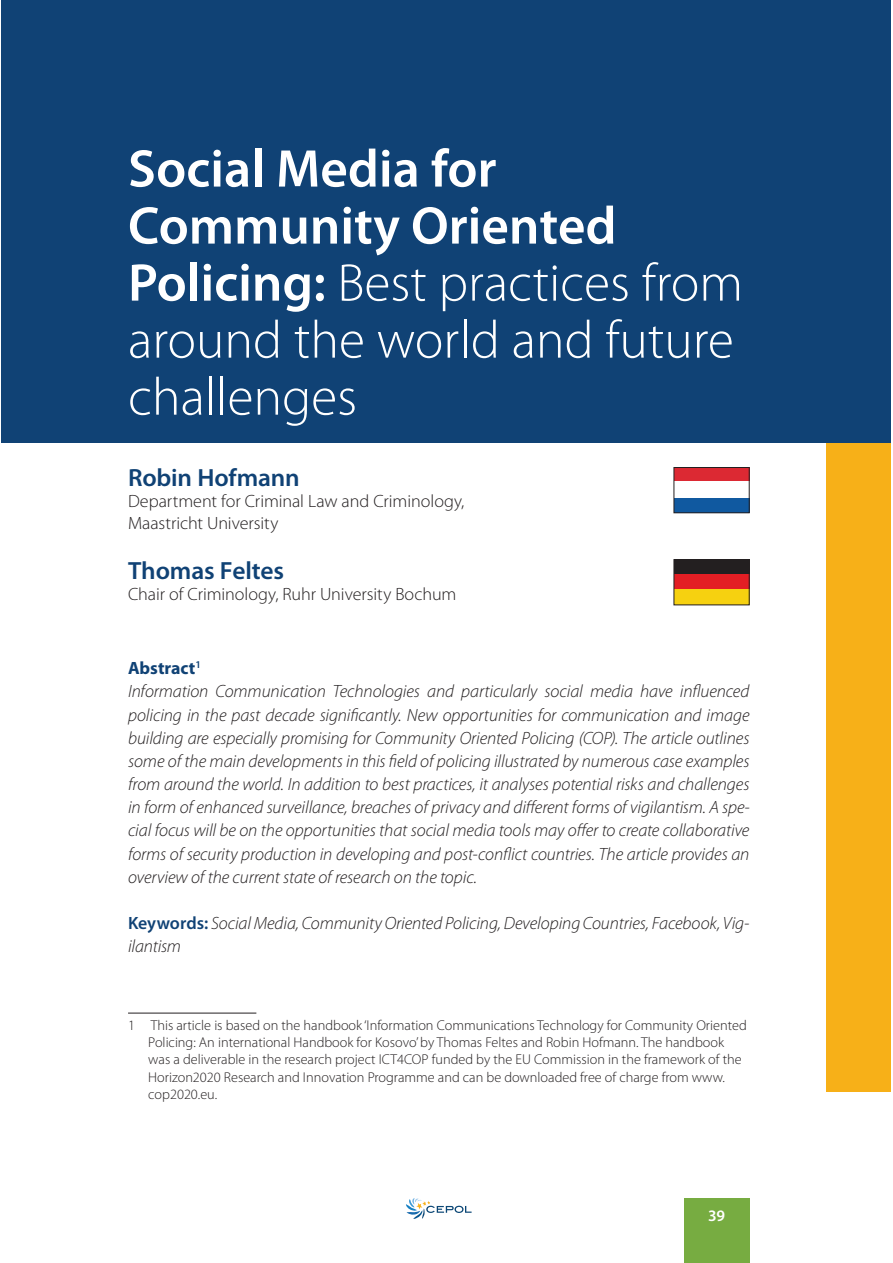
<style>
.page{position:relative;width:893px;height:1263px;background:#fff}
.page>*{position:absolute;margin:0;border:0;box-sizing:border-box;transform-origin:0 0}
.t1{font:300 53.4px/57px "Myriad Pro";color:#fff}
.t2{font:600 24.9px "Myriad Pro";letter-spacing:-.005em;color:#104275}
.t3{font:italic 300 17.85px/23.1px "Myriad Pro";letter-spacing:-.005em;color:#231f20}
.t4{font:300 17.85px/21.5px "Myriad Pro";letter-spacing:-.005em;color:#231f20}
.t5{font:600 16.05px "Myriad Pro";color:#fff}
.t6{font:300 14.25px/17.1px "Myriad Pro";color:#231f20}
.s1{font-weight:600}
.s2{font-weight:700;font-style:normal;color:#104275}
.s3{font-weight:600;font-style:normal;color:#104275}
</style>
<div class="page">
<div style="left:826px;top:0;width:65px;height:1091px;background:#f7b018"></div>
<svg style="left:406px;top:1198px;width:66px;height:21px"></svg>
<div style="left:684px;top:1198px;width:65px;height:65px;background:#77ac41"></div>
<div style="left:2px;top:0;width:889px;height:443px;background:#104275"></div>
<div style="left:674px;top:468px;width:75px;height:45px;background:#dc2933"></div>
<div style="left:674px;top:482px;width:75px;height:31px;background:#fff"></div>
<div style="left:674px;top:499px;width:75px;height:14px;background:#1059a0"></div>
<div style="left:674px;top:467px;width:75px;height:46px;border:1px solid #231f20"></div>
<div style="left:674px;top:560px;width:75px;height:45px;background:#231f20"></div>
<div style="left:674px;top:575px;width:75px;height:30px;background:#e31e24"></div>
<div style="left:674px;top:590px;width:75px;height:15px;background:#f6d110"></div>
<div style="left:674px;top:559px;width:75px;height:46px;border:1px solid #231f20"></div>
<hr style="left:128px;top:1013px;width:128px;height:1px;background:#231f20">
<h1 class="t1" style="left:128px;top:144px;width:616px"><span class="s1">Social Media for<br>Community Oriented<br>Policing:</span> Best practices from around the world and future challenges</h1>
<h2 class="t2" style="left:128px;top:468px;width:173px">Robin Hofmann</h2>
<p class="t4" style="left:128px;top:492px;width:338px">Department for Criminal Law and Criminology,<br>Maastricht University</p>
<h2 class="t2" style="left:128px;top:561px;width:157px">Thomas Feltes</h2>
<p class="t4" style="left:128px;top:585px;width:330px">Chair of Criminology, Ruhr University Bochum</p>
<p class="t3" style="left:128px;top:658px;width:623px"><span class="s2">Abstract</span><sup>1<br></sup>Information Communication Technologies and particularly social media have influenced policing in the past decade significantly. New opportunities for communication and image building are especially promising for Community Oriented Policing (COP). The article outlines some of the main developments in this field of policing illustrated by numerous case examples from around the world. In addition to best practices, it analyses potential risks and challenges in form of enhanced surveillance, breaches of privacy and different forms of vigilantism. A spe&shy;cial focus will be on the opportunities that social media tools may offer to create collaborative forms of security production in developing and post-conflict countries. The article provides an overview of the current state of research on the topic.</p>
<p class="t3" style="left:128px;top:913px;width:623px"><span class="s3">Keywords:</span> Social Media, Community Oriented Policing, Developing Countries, Facebook, Vig&shy;ilantism</p>
<p class="t6" style="left:148px;top:1018px;width:600px;text-indent:-20px">1 This article is based on the handbook ‘Information Communications Technology for Community Oriented Policing: An international Handbook for Kosovo’ by Thomas Feltes and Robin Hofmann. The handbook was a deliverable in the research project ICT4COP funded by the EU Commission in the framework of the Horizon2020 Research and Innovation Programme and can be downloaded free of charge from www. cop2020.eu.</p>
<p class="t5" style="left:708px;top:1209px;width:19px">39</p>
</div>
